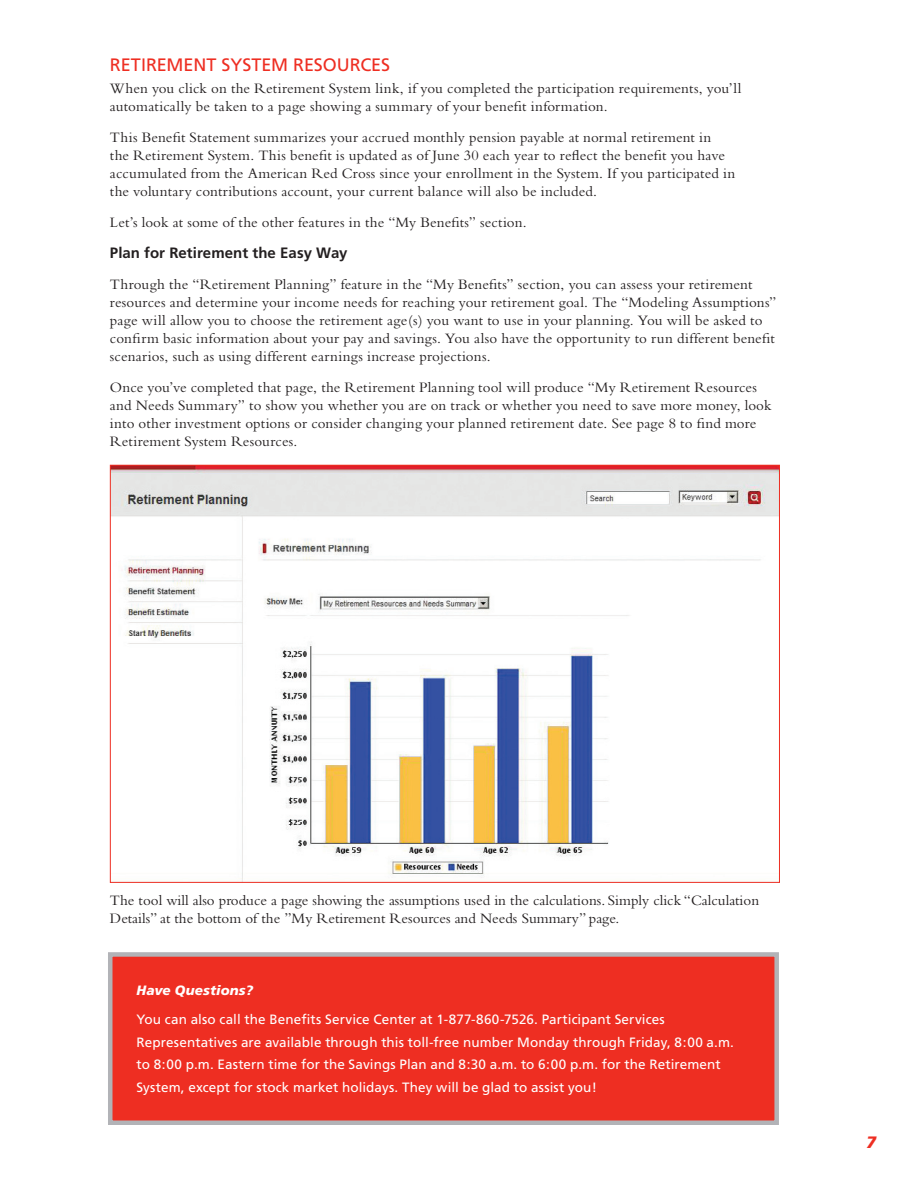
<style>
.page{position:relative;width:918px;height:1188px;background:#fff}
.page>*{position:absolute;margin:0;border:0;box-sizing:border-box;transform-origin:0 0}
.t1{font:18px "Frutiger";letter-spacing:-.005em;color:#ee2e22}
.t2{font:italic 900 16.5px "Frutiger";color:#ee2e22}
.t3{font:15px/18px "Bembo";letter-spacing:.01em;color:#231f20}
.t4{font:700 15px "Frutiger";letter-spacing:.005em;color:#231f20}
.t5{font:13.5px/22.5px "Frutiger";letter-spacing:.005em;color:#fff}
.t6{font:italic 900 13.5px "Frutiger";letter-spacing:.005em;color:#fff}
</style>
<div class="page">
<img style="left:112px;top:467px;width:666px;height:414px">
<div style="left:110px;top:954px;width:667px;height:169px;background:#ee2e22"></div>
<div style="left:108px;top:952px;width:671px;height:173px;border:4px solid #b2b3b7"></div>
<p class="t1" style="left:110px;top:54px;width:280px">Retirement System Resources</p>
<p class="t3" style="left:110px;top:79px;width:633px">When you click on the Retirement System link, if you completed the participation requirements, you’ll automatically be taken to a page showing a summary of your benefit information.</p>
<p class="t3" style="left:110px;top:128px;width:627px">This Benefit Statement summarizes your accrued monthly pension payable at normal retirement in<br>the Retirement System. This benefit is updated as of June 30 each year to reflect the benefit you have accumulated from the American Red Cross since your enrollment in the System. If you participated in the voluntary contributions account, your current balance will also be included.</p>
<p class="t3" style="left:110px;top:213px;width:418px">Let’s look at some of the other features in the “My Benefits” section.</p>
<p class="t4" style="left:110px;top:244px;width:239px">Plan for Retirement the Easy Way</p>
<p class="t3" style="left:110px;top:275px;width:668px">Through the “Retirement Planning” feature in the “My Benefits” section, you can assess your retirement resources and determine your income needs for reaching your retirement goal. The “Modeling Assumptions” page will allow you to choose the retirement age(s) you want to use in your planning. You will be asked to confirm basic information about your pay and savings. You also have the opportunity to run different benefit scenarios, such as using different earnings increase projections.</p>
<p class="t3" style="left:110px;top:378px;width:663px">Once you’ve completed that page, the Retirement Planning tool will produce “My Retirement Resources and Needs Summary” to show you whether you are on track or whether you need to save more money, look into other investment options or consider changing your planned retirement date. See page 8 to find more Retirement System Resources.</p>
<p class="t3" style="left:110px;top:891px;width:651px">The tool will also produce a page showing the assumptions used in the calculations. Simply click “Calculation<br>Details” at the bottom of the ”My Retirement Resources and Needs Summary” page.</p>
<p class="t6" style="left:136px;top:983px;width:118px">Have Questions?</p>
<p class="t5" style="left:136px;top:1009px;width:599px">You can also call the Benefits Service Center at 1-877-860-7526. Participant Services Representatives are available through this toll-free number Monday through Friday, 8:00 a.m. to 8:00 p.m. Eastern time for the Savings Plan and 8:30 a.m. to 6:00 p.m. for the Retirement System, except for stock market holidays. They will be glad to assist you!</p>
<p class="t2" style="left:866px;top:1132px;width:12px">7</p>
</div>
